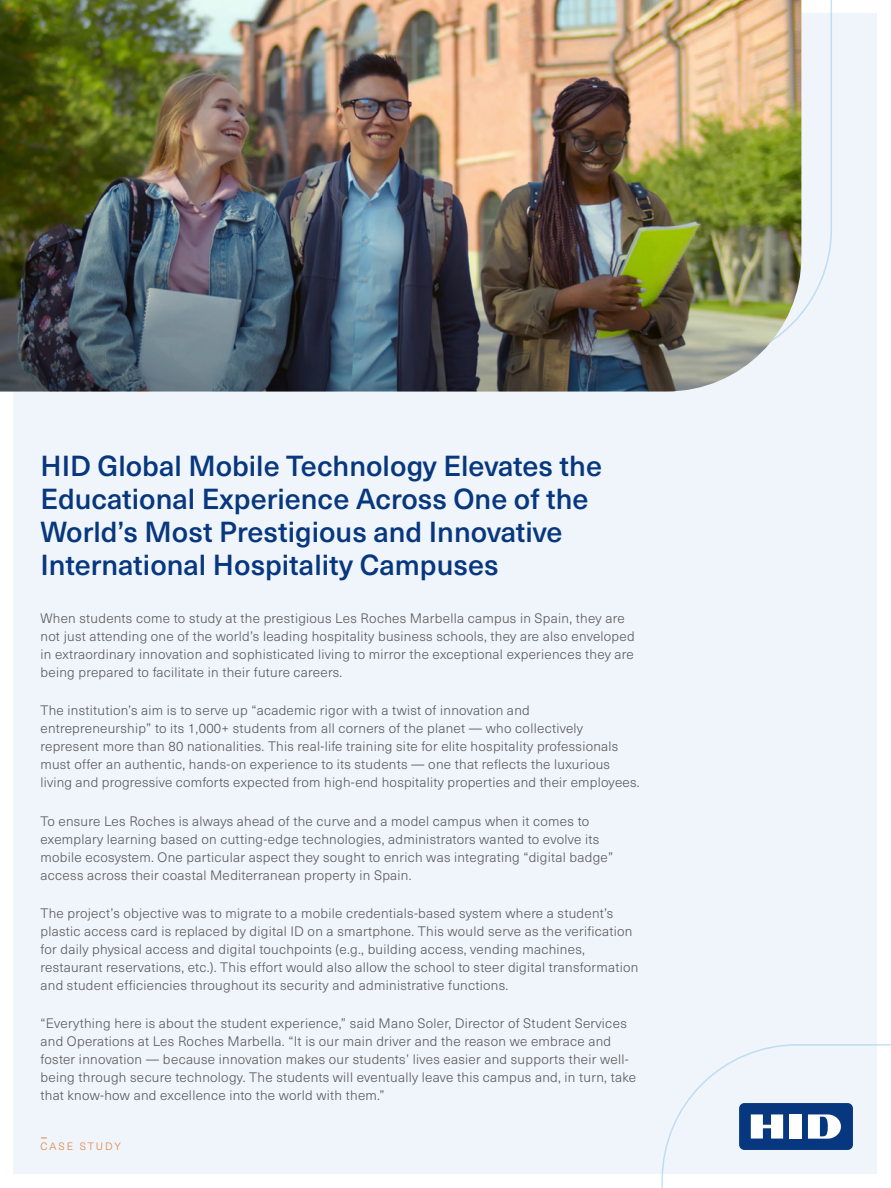
<style>
.page{position:relative;width:891px;height:1188px;background:#fff}
.page>*{position:absolute;margin:0;border:0;box-sizing:border-box;transform-origin:0 0}
.cs_1st_page_large_he{font:500 28.5px/33px "Neue Haas Unica Pro";color:#07377e}
.t1{font:100 25.5px "Neue Haas Unica Pro";color:#e2813c}
.cs_main_body{font:300 13.5px/18px "Neue Haas Unica Pro";letter-spacing:.02em;color:#58595b}
.t2{font:300 10.5px "Neue Haas Unica Pro";letter-spacing:.175em;color:#e2813c}
</style>
<div class="page">
<div style="left:14px;top:14px;width:864px;height:1160px;background:#eff5fb"></div>
<svg style="left:661px;top:1043px;width:230px;height:145px"></svg>
<img style="left:0;top:0;width:801px;height:392px">
<h1 class="cs_1st_page_large_he" style="left:40px;top:449px;width:563px">HID Global Mobile Technology Elevates the Educational Experience Across One of the World’s Most Prestigious and Innovative International Hospitality Campuses</h1>
<p class="cs_main_body" style="left:40px;top:610px;width:596px">When students come to study at the prestigious Les Roches Marbella campus in Spain, they are not just attending one of the world’s leading hospitality business schools, they are also enveloped in extraordinary innovation and sophisticated living to mirror the exceptional experiences they are being prepared to facilitate in their future careers.</p>
<p class="cs_main_body" style="left:40px;top:702px;width:601px">The institution’s aim is to serve up “academic rigor with a twist of innovation and entrepreneurship” to its 1,000+ students from all corners of the planet — who collectively represent more than 80 nationalities. This real-life training site for elite hospitality professionals must offer an authentic, hands-on experience to its students — one that reflects the luxurious living and progressive comforts expected from high-end hospitality properties and their employees.</p>
<p class="cs_main_body" style="left:40px;top:812px;width:574px">To ensure Les Roches is always ahead of the curve and a model campus when it comes to exemplary learning based on cutting-edge technologies, administrators wanted to evolve its mobile ecosystem. One particular aspect they sought to enrich was integrating “digital badge” access across their coastal Mediterranean property in Spain.</p>
<p class="cs_main_body" style="left:40px;top:904px;width:599px">The project’s objective was to migrate to a mobile credentials-based system where a student’s plastic access card is replaced by digital ID on a smartphone. This would serve as the verification for daily physical access and digital touchpoints (e.g., building access, vending machines, restaurant reservations, etc.). This effort would also allow the school to steer digital transformation and student efficiencies throughout its security and administrative functions.</p>
<p class="cs_main_body" style="left:40px;top:1015px;width:597px">“Everything here is about the student experience,” said Mano Soler, Director of Student Services and Operations at Les Roches Marbella. “It is our main driver and the reason we embrace and foster innovation — because innovation makes our students’ lives easier and supports their well&shy;being through secure technology. The students will eventually leave this campus and, in turn, take that know-how and excellence into the world with them.”</p>
<h2 class="t1" style="left:40px;top:1123px;width:9px">-</h2>
<p class="t2" style="left:40px;top:1140px;width:82px">CASE STUDY</p>
</div>
